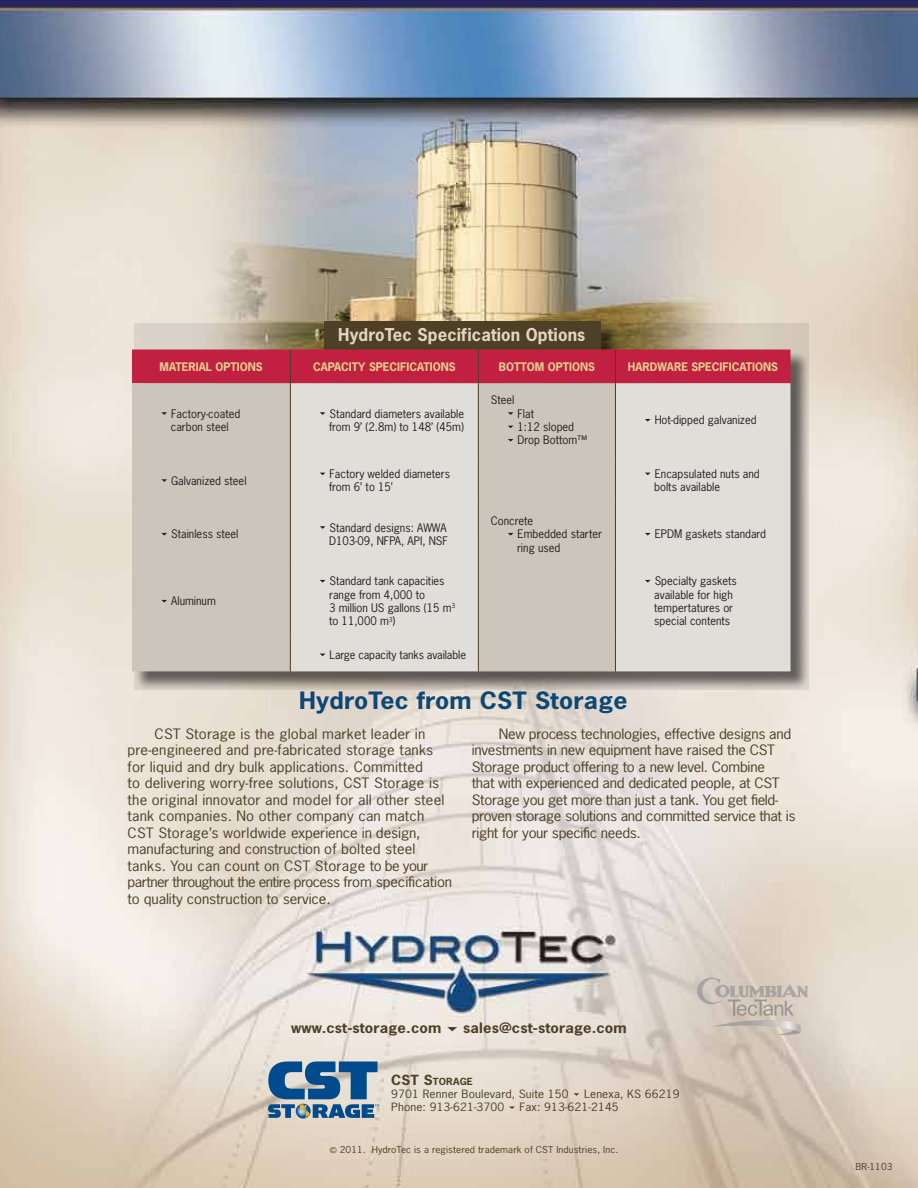
<style>
.page{position:relative;width:918px;height:1188px;background:#fff}
.page>*{position:absolute;margin:0;border:0;box-sizing:border-box;transform-origin:0 0}
.t1{font:700 22.5px "News Gothic";letter-spacing:.01em;color:#0d4774;scale:1.1 1}
.t2{font:700 16.65px "News Gothic";letter-spacing:.01em;color:#e3d5c0}
.t3{font:13.5px/16.5px "News Gothic";letter-spacing:.01em;color:#4e4026;scale:1.1 1}
.t4{font:13.5px/16.5px "News Gothic";letter-spacing:-.01em;color:#4e4026;scale:1.1 1}
.t5{font:700 13.5px "News Gothic";letter-spacing:.01em;color:#4e4026;scale:1.1 1}
.t6{font:11.1px/13.4px "News Gothic Std";color:#231f20}
.t7{font:700 11.1px "News Gothic Std";color:#e6d090}
.t8{font:10.8px "News Gothic";letter-spacing:.01em;color:#4e4026;scale:1.1 1}
.t9{font:700 9.3px "News Gothic";letter-spacing:.015em;color:#4e4026;scale:1.1 1}
.t10{font:9px "News Gothic";letter-spacing:.01em;color:#4e4026;scale:1.1 1}
.s1{font-size:13.2px}
.s2{font-size:7.5px}
</style>
<div class="page">
<img style="left:0;top:0;width:918px;height:1188px">
<svg style="left:447px;top:1027px;width:10px;height:4px"></svg>
<svg style="left:134px;top:324px;width:675px;height:366px;background:#9e9588"></svg>
<div style="left:324px;top:321px;width:277px;height:38px;background:#4e4026"></div>
<div style="left:132px;top:350px;width:659px;height:33px;background:#c22040"></div>
<div style="left:132px;top:383px;width:158px;height:288px;background:#ccc5bb"></div>
<svg style="left:291px;top:383px;width:500px;height:288px;background:#dad6cf"></svg>
<hr style="left:290px;top:350px;width:1px;height:33px;background:#4e4026">
<hr style="left:478px;top:350px;width:1px;height:33px;background:#4e4026">
<hr style="left:615px;top:350px;width:1px;height:33px;background:#4e4026">
<hr style="left:290px;top:383px;width:1px;height:74px;background:#4e4026">
<hr style="left:478px;top:383px;width:1px;height:74px;background:#4e4026">
<hr style="left:615px;top:383px;width:1px;height:74px;background:#4e4026">
<hr style="left:290px;top:457px;width:1px;height:47px;background:#4e4026">
<hr style="left:478px;top:457px;width:1px;height:47px;background:#4e4026">
<hr style="left:615px;top:457px;width:1px;height:47px;background:#4e4026">
<hr style="left:290px;top:504px;width:1px;height:60px;background:#4e4026">
<hr style="left:478px;top:504px;width:1px;height:60px;background:#4e4026">
<hr style="left:615px;top:504px;width:1px;height:60px;background:#4e4026">
<hr style="left:290px;top:564px;width:1px;height:74px;background:#4e4026">
<hr style="left:478px;top:564px;width:1px;height:74px;background:#4e4026">
<hr style="left:615px;top:564px;width:1px;height:74px;background:#4e4026">
<hr style="left:290px;top:638px;width:1px;height:33px;background:#4e4026">
<hr style="left:478px;top:638px;width:1px;height:33px;background:#4e4026">
<hr style="left:615px;top:638px;width:1px;height:33px;background:#4e4026">
<svg style="left:161px;top:412px;width:6px;height:3px"></svg>
<svg style="left:320px;top:412px;width:5px;height:3px"></svg>
<svg style="left:508px;top:412px;width:5px;height:3px"></svg>
<svg style="left:508px;top:439px;width:5px;height:3px"></svg>
<svg style="left:645px;top:419px;width:6px;height:3px"></svg>
<svg style="left:161px;top:479px;width:6px;height:3px"></svg>
<svg style="left:645px;top:473px;width:6px;height:2px"></svg>
<svg style="left:161px;top:533px;width:6px;height:3px"></svg>
<svg style="left:320px;top:526px;width:5px;height:3px"></svg>
<svg style="left:508px;top:533px;width:5px;height:3px"></svg>
<svg style="left:645px;top:533px;width:6px;height:3px"></svg>
<svg style="left:161px;top:600px;width:6px;height:3px"></svg>
<svg style="left:320px;top:580px;width:5px;height:3px"></svg>
<svg style="left:645px;top:580px;width:6px;height:3px"></svg>
<svg style="left:268px;top:1062px;width:111px;height:56px;background:#5b84a5"></svg>
<svg style="left:573px;top:1093px;width:6px;height:3px"></svg>
<svg style="left:509px;top:1106px;width:6px;height:3px"></svg>
<svg style="left:697px;top:978px;width:111px;height:57px;background:#cac0b6"></svg>
<h2 class="t2" style="left:338px;top:323px;width:249px">HydroTec Specification Options</h2>
<p class="t7" style="left:160px;top:359px;width:105px">MATERIAL OPTIONS</p>
<p class="t7" style="left:313px;top:359px;width:144px">CAPACITY SPECIFICATIONS</p>
<p class="t7" style="left:499px;top:359px;width:98px">BOTTOM OPTIONS</p>
<p class="t7" style="left:628px;top:359px;width:152px">HARDWARE SPECIFICATIONS</p>
<p class="t6" style="left:171px;top:407px;width:71px">Factory-coated carbon steel</p>
<p class="t6" style="left:329px;top:407px;width:137px">Standard diameters available from 9’ (2.8m) to 148’ (45m)</p>
<p class="t6" style="left:491px;top:393px;width:25px">Steel</p>
<p class="t6" style="left:518px;top:407px;width:72px">Flat<br>1:12 sloped<br>Drop Bottom™</p>
<p class="t6" style="left:655px;top:413px;width:104px">Hot-dipped galvanized</p>
<p class="t6" style="left:171px;top:474px;width:77px">Galvanized steel</p>
<p class="t6" style="left:329px;top:467px;width:122px">Factory welded diameters from 6’ to 15’</p>
<p class="t6" style="left:654px;top:467px;width:107px">Encapsulated nuts and bolts available</p>
<p class="t6" style="left:171px;top:527px;width:69px">Stainless steel</p>
<p class="t6" style="left:329px;top:521px;width:120px">Standard designs: AWWA<br>D103-09, NFPA, API, NSF</p>
<p class="t6" style="left:517px;top:514px;width:86px;text-indent:-26px">Concrete<br>Embedded starter ring used</p>
<p class="t6" style="left:655px;top:527px;width:113px">EPDM gaskets standard</p>
<p class="t6" style="left:171px;top:594px;width:46px">Aluminum</p>
<p class="t6" style="left:329px;top:574px;width:128px">Standard tank capacities range from 4,000 to<br>3 million US gallons (15 m<sup>3 </sup>to 11,000 m<sup>3</sup>)</p>
<p class="t6" style="left:654px;top:574px;width:84px">Specialty gaskets available for high tempertatures or special contents</p>
<p class="t6" style="left:330px;top:648px;width:138px">Large capacity tanks available</p>
<h1 class="t1" style="left:299px;top:685px;width:300px">HydroTec from CST Storage</h1>
<p class="t3" style="left:128px;top:725px;width:296px;text-indent:27px">CST Storage is the global market leader in pre-engineered and pre-fabricated storage tanks for liquid and dry bulk applications. Committed<br>to delivering worry-free solutions, CST Storage is the original innovator and model for all other steel tank companies. No other company can match CST Storage’s worldwide experience in design, manufacturing and construction of bolted steel tanks. You can count on CST Storage to be your partner throughout the entire process from specification to quality construction to service.</p>
<p class="t4" style="left:472px;top:725px;width:296px;text-indent:27px">New process technologies, effective designs and investments in new equipment have raised the CST Storage product offering to a new level. Combine<br>that with experienced and dedicated people, at CST Storage you get more than just a tank. You get field&shy;proven storage solutions and committed service that is right for your specific needs.</p>
<p class="t5" style="left:291px;top:1019px;width:138px">www.cst-storage.com</p>
<p class="t5" style="left:463px;top:1019px;width:150px">sales@cst-storage.com</p>
<p class="t9" style="left:391px;top:1075px;width:76px"><span class="s1">CST S</span>TORAGE</p>
<p class="t8" style="left:391px;top:1087px;width:163px">9701 Renner Boulevard, Suite 150</p>
<p class="t8" style="left:584px;top:1087px;width:88px">Lenexa, KS 66219</p>
<p class="t8" style="left:391px;top:1100px;width:104px">Phone: 913-621-3700</p>
<p class="t8" style="left:520px;top:1100px;width:92px">Fax: 913-621-2145</p>
<p class="t10" style="left:330px;top:1144px;width:264px"><span class="s2">©</span> 2011. HydroTec is a registered trademark of CST Industries, Inc.</p>
<p class="t10" style="left:856px;top:1161px;width:35px">BR-1103</p>
</div>
